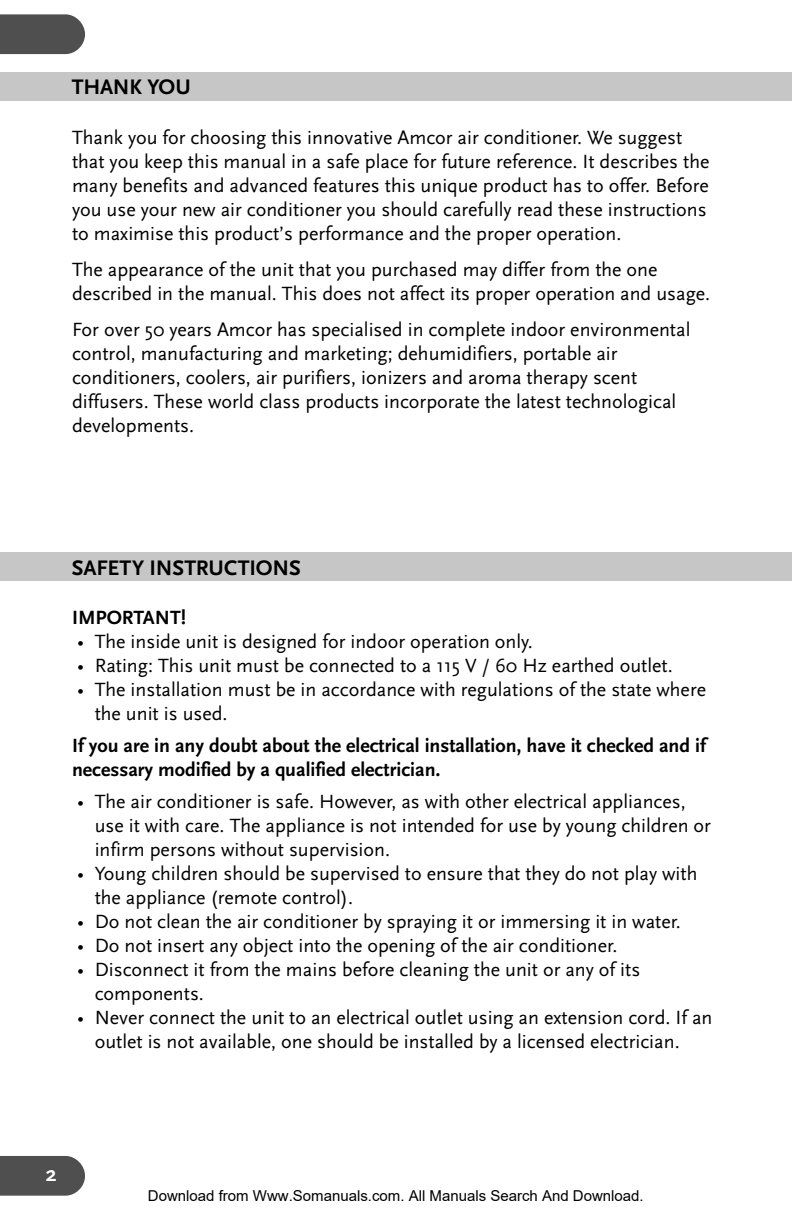
<style>
.page{position:relative;width:792px;height:1224px;background:#fff}
.page>*{position:absolute;margin:0;border:0;box-sizing:border-box;transform-origin:0 0}
.t1{font:700 22px "Scala Sans";letter-spacing:-.005em;color:#000}
.t2{font:700 22px "Scala Sans";color:#fff}
.t3{font:20px/24px "Scala Sans";color:#000}
.t4{font:700 20px/24px "Scala Sans";color:#000}
.t5{font:15px "Arial";color:#000}
</style>
<div class="page">
<svg style="left:0;top:1156px;width:85px;height:40px;background:#595959"></svg>
<svg style="left:0;top:14px;width:85px;height:40px;background:#595959"></svg>
<div style="left:0;top:553px;width:792px;height:28px;background:#c6c6c6"></div>
<div style="left:0;top:72px;width:792px;height:28px;background:#c6c6c6"></div>
<p class="t1" style="left:72px;top:78px;width:120px">THANK YOU</p>
<p class="t3" style="left:72px;top:126px;width:639px">Thank you for choosing this innovative Amcor air conditioner. We suggest that you keep this manual in a safe place for future reference. It describes the many benefits and advanced features this unique product has to offer. Before you use your new air conditioner you should carefully read these instructions to maximise this product’s performance and the proper operation.</p>
<p class="t3" style="left:72px;top:258px;width:640px">The appearance of the unit that you purchased may differ from the one described in the manual. This does not affect its proper operation and usage.</p>
<p class="t3" style="left:72px;top:318px;width:620px">For over 50 years Amcor has specialised in complete indoor environmental control, manufacturing and marketing; dehumidifiers, portable air conditioners, coolers, air purifiers, ionizers and aroma therapy scent diffusers. These world class products incorporate the latest technological developments.</p>
<p class="t1" style="left:72px;top:559px;width:230px">SAFETY INSTRUCTIONS</p>
<p class="t4" style="left:72px;top:607px;width:116px">IMPORTANT!</p>
<p class="t3" style="left:77px;top:630px;width:457px">• The inside unit is designed for indoor operation only.</p>
<p class="t3" style="left:77px;top:654px;width:597px">• Rating: This unit must be connected to a 115 V / 60 Hz earthed outlet.</p>
<p class="t3" style="left:95px;top:678px;width:613px;text-indent:-18px">• The installation must be in accordance with regulations of the state where the unit is used.</p>
<p class="t4" style="left:72px;top:735px;width:635px">If you are in any doubt about the electrical installation, have it checked and if necessary modified by a qualified electrician.</p>
<p class="t3" style="left:95px;top:790px;width:618px;text-indent:-18px">• The air conditioner is safe. However, as with other electrical appliances, use it with care. The appliance is not intended for use by young children or infirm persons without supervision.</p>
<p class="t3" style="left:95px;top:862px;width:604px;text-indent:-18px">• Young children should be supervised to ensure that they do not play with the appliance (remote control).</p>
<p class="t3" style="left:77px;top:910px;width:605px">• Do not clean the air conditioner by spraying it or immersing it in water.</p>
<p class="t3" style="left:77px;top:934px;width:542px">• Do not insert any object into the opening of the air conditioner.</p>
<p class="t3" style="left:95px;top:958px;width:547px;text-indent:-18px">• Disconnect it from the mains before cleaning the unit or any of its components.</p>
<p class="t3" style="left:95px;top:1006px;width:619px;text-indent:-18px">• Never connect the unit to an electrical outlet using an extension cord. If an outlet is not available, one should be installed by a licensed electrician.</p>
<p class="t2" style="left:46px;top:1165px;width:12px">2</p>
<p class="t5" style="left:148px;top:1187px;width:497px">Download from Www.Somanuals.com. All Manuals Search And Download.</p>
</div>
